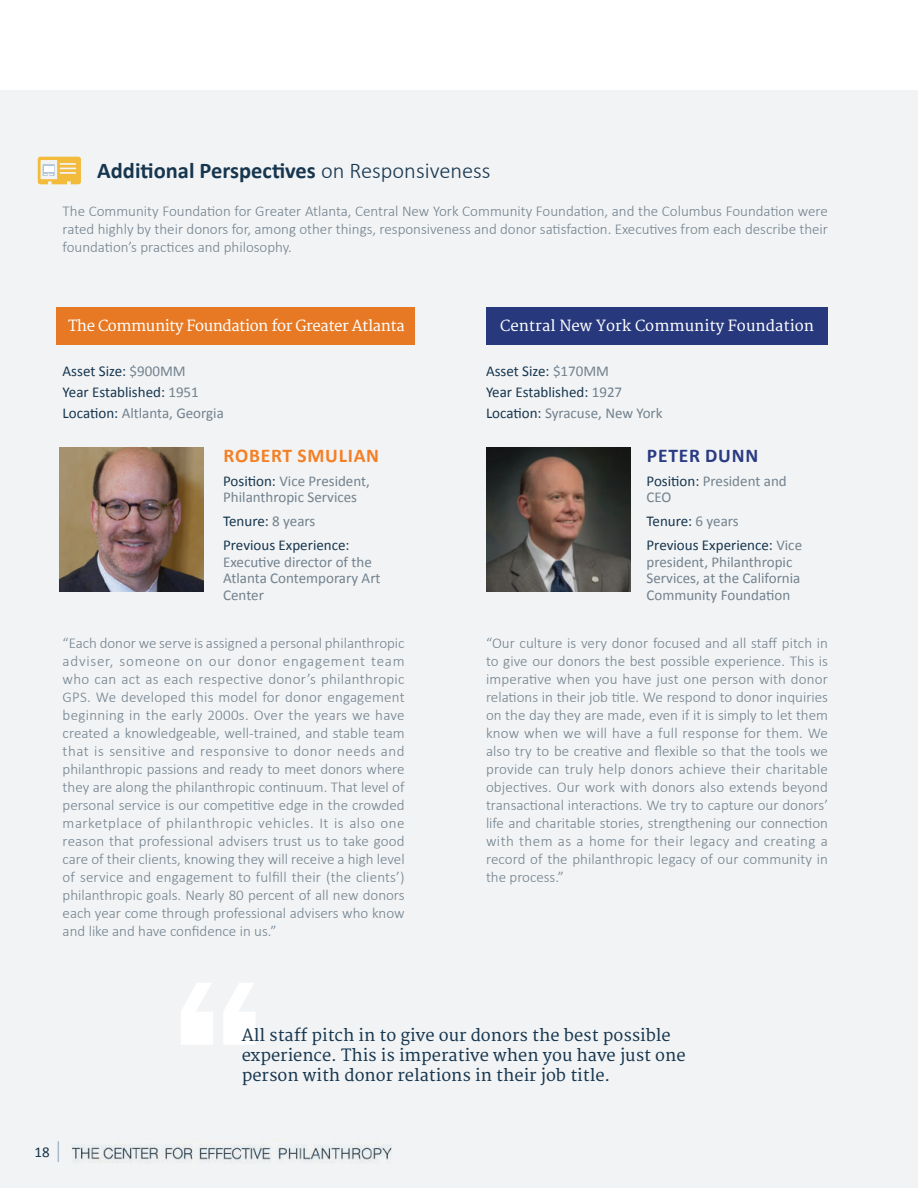
<style>
.page{position:relative;width:918px;height:1188px;background:#fff}
.page>*{position:absolute;margin:0;border:0;box-sizing:border-box;transform-origin:0 0}
.t1{font:700 22.5px "Calibri";color:#16364f}
.t2{font:700 19.5px "Calibri";letter-spacing:.04em;color:#f48026}
.t3{font:700 19.5px "Calibri";letter-spacing:.04em;color:#2a3b83}
.t4{font:16.5px/19.8px "Merriweather";color:#16364f}
.t5{font:300 15px/18px "Calibri";color:#72828e;text-align:justify}
.t6{font:15px/21px "Calibri";color:#16364f}
.t7{font:15px/16.5px "Calibri";color:#72828e}
.t8{font:15px "Merriweather";letter-spacing:-.03em;color:#fff}
.t9{font:15px "Merriweather";color:#fff}
.s1{font-weight:300}
.s2{color:#72828e}
.s3{color:#16364f}
</style>
<div class="page">
<div style="left:0;top:90px;width:918px;height:1098px;background:#f2f3f4"></div>
<svg style="left:38px;top:157px;width:43px;height:27px"></svg>
<div style="left:56px;top:307px;width:359px;height:38px;background:#e77924"></div>
<div style="left:486px;top:307px;width:342px;height:38px;background:#2a3b83"></div>
<img style="left:59px;top:447px;width:145px;height:145px">
<img style="left:486px;top:447px;width:145px;height:145px">
<svg style="left:181px;top:983px;width:32px;height:61px"></svg>
<svg style="left:224px;top:983px;width:31px;height:61px"></svg>
<h1 class="t1" style="left:97px;top:157px;width:395px">Additional Perspectives <span class="s1">on Responsiveness</span></h1>
<p class="t5" style="left:63px;top:201px;width:767px">The Community Foundation for Greater Atlanta, Central New York Community Foundation, and the Columbus Foundation were rated highly by their donors for, among other things, responsiveness and donor satisfaction. Executives from each describe their foundation’s practices and philosophy.</p>
<p class="t8" style="left:68px;top:317px;width:338px">The Community Foundation for Greater Atlanta</p>
<p class="t9" style="left:500px;top:317px;width:315px">Central New York Community Foundation</p>
<p class="t6" style="left:63px;top:360px;width:163px">Asset Size: <span class="s2">$900MM<br></span>Year Established: <span class="s2">1951<br></span>Location: <span class="s2">Altlanta, Georgia</span></p>
<p class="t6" style="left:486px;top:360px;width:178px">Asset Size: <span class="s2">$170MM<br></span>Year Established: <span class="s2">1927<br></span>Location: <span class="s2">Syracuse, New York</span></p>
<h2 class="t2" style="left:224px;top:443px;width:157px">ROBERT SMULIAN</h2>
<p class="t7" style="left:223px;top:473px;width:148px"><span class="s3">Position:</span> Vice President,<br>Philanthropic Services</p>
<p class="t6" style="left:223px;top:509px;width:128px;line-height:24px">Tenure: <span class="s2">8 years<br></span>Previous Experience:</p>
<p class="t7" style="left:223px;top:554px;width:159px">Executive director of the<br>Atlanta Contemporary Art<br>Center</p>
<p class="t5" style="left:63px;top:633px;width:344px">“Each donor we serve is assigned a personal philanthropic adviser, someone on our donor engagement team who can act as each respective donor’s philanthropic GPS. We developed this model for donor engagement beginning in the early 2000s. Over the years we have created a knowledgeable, well-trained, and stable team that is sensitive and responsive to donor needs and philanthropic passions and ready to meet donors where they are along the philanthropic continuum. That level of personal service is our competitive edge in the crowded marketplace of philanthropic vehicles. It is also one reason that professional advisers trust us to take good care of their clients, knowing they will receive a high level of service and engagement to fulfill their (the clients’) philanthropic goals. Nearly 80 percent of all new donors each year come through professional advisers who know and like and have confidence in us.”</p>
<h2 class="t3" style="left:647px;top:443px;width:113px">PETER DUNN</h2>
<p class="t7" style="left:647px;top:473px;width:142px"><span class="s3">Position:</span> President and<br>CEO</p>
<p class="t6" style="left:647px;top:509px;width:157px;line-height:24px">Tenure: <span class="s2">6 years<br></span>Previous Experience: <span class="s2">Vice</span></p>
<p class="t7" style="left:647px;top:554px;width:155px">president, Philanthropic<br>Services, at the California<br>Community Foundation</p>
<p class="t5" style="left:486px;top:633px;width:344px">“Our culture is very donor focused and all staff pitch in to give our donors the best possible experience. This is imperative when you have just one person with donor relations in their job title. We respond to donor inquiries on the day they are made, even if it is simply to let them know when we will have a full response for them. We also try to be creative and flexible so that the tools we provide can truly help donors achieve their charitable objectives. Our work with donors also extends beyond transactional interactions. We try to capture our donors’ life and charitable stories, strengthening our connection with them as a home for their legacy and creating a record of the philanthropic legacy of our community in the process.”</p>
<p class="t6" style="left:34px;top:1141px;width:17px">18</p>
<p class="t4" style="left:242px;top:1026px;width:445px">All staff pitch in to give our donors the best possible experience. This is imperative when you have just one person with donor relations in their job title.</p>
</div>
